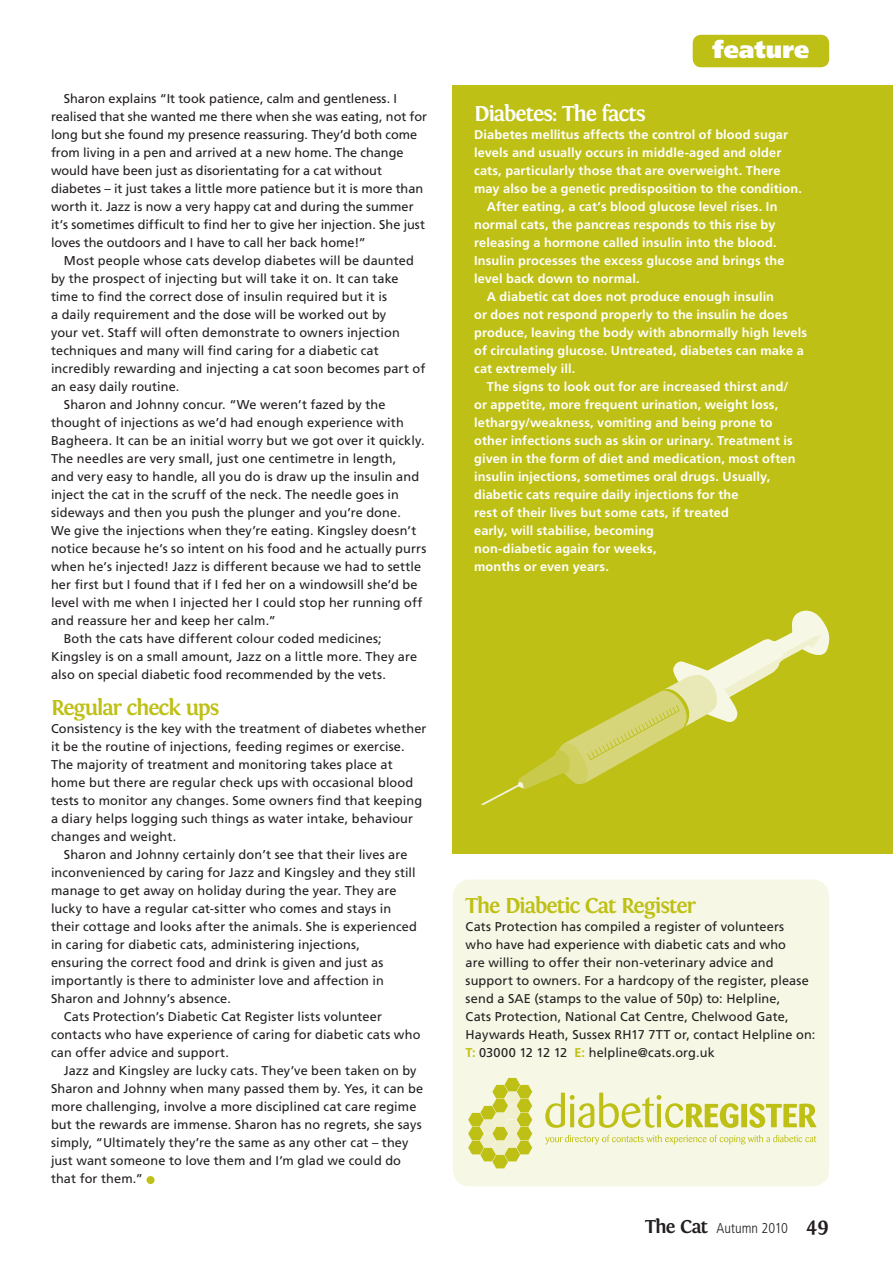
<style>
.page{position:relative;width:893px;height:1263px;background:#fff}
.page>*{position:absolute;margin:0;border:0;box-sizing:border-box;transform-origin:0 0}
.t1{font:900 24px "Frutiger";color:#fff}
.t2{font:700 22.5px "Fontin";letter-spacing:-.055em;color:#bec015}
.t3{font:700 22.5px "Fontin";letter-spacing:-.055em;color:#fff}
.t4{font:300 condensed 14.25px "Frutiger";color:#231f20}
.t5{font:12.75px/18px "Frutiger";letter-spacing:.01em;color:#231f20}
.t6{font:700 12.75px "Frutiger";letter-spacing:.01em;color:#fff}
.s1{font-weight:700;color:#bec015}
.s2{font-family:"Fontin";font-weight:700;font-stretch:normal;font-size:19.5px}
.s3{font-family:"Fontin";font-weight:700;font-stretch:normal;font-size:21px}
</style>
<div class="page">
<div style="left:453px;top:879px;width:376px;height:307px;background:#f6f7e5;border-radius:17px"></div>
<svg style="left:545px;top:1092px;width:193px;height:36px"></svg>
<div style="left:741px;top:1104px;width:6px;height:23px;background:#bec015"></div>
<svg style="left:749px;top:1103px;width:67px;height:25px"></svg>
<svg style="left:545px;top:1135px;width:271px;height:9px"></svg>
<svg style="left:468px;top:1078px;width:65px;height:91px"></svg>
<div style="left:693px;top:35px;width:136px;height:32px;background:#bec015;border-radius:9px"></div>
<div style="left:453px;top:85px;width:440px;height:769px;background:#bec015"></div>
<div style="left:147px;top:1176px;width:8px;height:8px;background:#bec015;border-radius:50%"></div>
<svg style="left:481px;top:610px;width:349px;height:195px"></svg>
<p class="t5" style="left:51px;top:89px;width:378px;text-indent:13px">Sharon explains “It took patience, calm and gentleness. I realised that she wanted me there when she was eating, not for long but she found my presence reassuring. They’d both come from living in a pen and arrived at a new home. The change would have been just as disorientating for a cat without diabetes – it just takes a little more patience but it is more than worth it. Jazz is now a very happy cat and during the summer it’s sometimes difficult to find her to give her injection. She just loves the outdoors and I have to call her back home!”</p>
<p class="t5" style="left:64px;top:252px;width:352px">Most people whose cats develop diabetes will be daunted</p>
<p class="t5" style="left:51px;top:270px;width:349px">by the prospect of injecting but will take it on. It can take</p>
<p class="t5" style="left:51px;top:288px;width:338px">time to find the correct dose of insulin required but it is</p>
<p class="t5" style="left:51px;top:306px;width:337px">a daily requirement and the dose will be worked out by</p>
<p class="t5" style="left:51px;top:324px;width:350px">your vet. Staff will often demonstrate to owners injection</p>
<p class="t5" style="left:51px;top:342px;width:329px">techniques and many will find caring for a diabetic cat</p>
<p class="t5" style="left:51px;top:360px;width:376px">incredibly rewarding and injecting a cat soon becomes part of</p>
<p class="t5" style="left:51px;top:378px;width:130px">an easy daily routine.</p>
<p class="t5" style="left:64px;top:396px;width:323px">Sharon and Johnny concur. “We weren’t fazed by the</p>
<p class="t5" style="left:51px;top:414px;width:354px">thought of injections as we’d had enough experience with</p>
<p class="t5" style="left:51px;top:432px;width:375px">Bagheera. It can be an initial worry but we got over it quickly.</p>
<p class="t5" style="left:51px;top:450px;width:347px">The needles are very small, just one centimetre in length,</p>
<p class="t5" style="left:51px;top:468px;width:370px">and very easy to handle, all you do is draw up the insulin and</p>
<p class="t5" style="left:51px;top:486px;width:349px">inject the cat in the scruff of the neck. The needle goes in</p>
<p class="t5" style="left:51px;top:504px;width:351px">sideways and then you push the plunger and you’re done.</p>
<p class="t5" style="left:51px;top:522px;width:367px">We give the injections when they’re eating. Kingsley doesn’t</p>
<p class="t5" style="left:51px;top:540px;width:377px">notice because he’s so intent on his food and he actually purrs</p>
<p class="t5" style="left:51px;top:558px;width:372px">when he’s injected! Jazz is different because we had to settle</p>
<p class="t5" style="left:51px;top:576px;width:368px">her first but I found that if I fed her on a windowsill she’d be</p>
<p class="t5" style="left:51px;top:594px;width:373px">level with me when I injected her I could stop her running off</p>
<p class="t5" style="left:51px;top:612px;width:226px">and reassure her and keep her calm.”</p>
<p class="t5" style="left:64px;top:630px;width:320px">Both the cats have different colour coded medicines;</p>
<p class="t5" style="left:51px;top:648px;width:368px">Kingsley is on a small amount, Jazz on a little more. They are</p>
<p class="t5" style="left:51px;top:666px;width:336px">also on special diabetic food recommended by the vets.</p>
<h2 class="t2" style="left:51px;top:695px;width:170px">Regular check ups</h2>
<p class="t5" style="left:51px;top:719px;width:377px">Consistency is the key with the treatment of diabetes whether it be the routine of injections, feeding regimes or exercise.<br>The majority of treatment and monitoring takes place at home but there are regular check ups with occasional blood tests to monitor any changes. Some owners find that keeping a diary helps logging such things as water intake, behaviour changes and weight.</p>
<p class="t5" style="left:64px;top:846px;width:345px">Sharon and Johnny certainly don’t see that their lives are</p>
<p class="t5" style="left:51px;top:864px;width:366px">inconvenienced by caring for Jazz and Kingsley and they still</p>
<p class="t5" style="left:51px;top:882px;width:347px">manage to get away on holiday during the year. They are</p>
<p class="t5" style="left:51px;top:900px;width:342px">lucky to have a regular cat-sitter who comes and stays in</p>
<p class="t5" style="left:51px;top:918px;width:367px">their cottage and looks after the animals. She is experienced</p>
<p class="t5" style="left:51px;top:936px;width:310px">in caring for diabetic cats, administering injections,</p>
<p class="t5" style="left:51px;top:954px;width:334px">ensuring the correct food and drink is given and just as</p>
<p class="t5" style="left:51px;top:972px;width:334px">importantly is there to administer love and affection in</p>
<p class="t5" style="left:51px;top:990px;width:181px">Sharon and Johnny’s absence.</p>
<p class="t5" style="left:64px;top:1008px;width:320px">Cats Protection’s Diabetic Cat Register lists volunteer</p>
<p class="t5" style="left:51px;top:1026px;width:371px">contacts who have experience of caring for diabetic cats who</p>
<p class="t5" style="left:51px;top:1044px;width:180px">can offer advice and support.</p>
<p class="t5" style="left:64px;top:1062px;width:354px">Jazz and Kingsley are lucky cats. They’ve been taken on by</p>
<p class="t5" style="left:51px;top:1080px;width:374px">Sharon and Johnny when many passed them by. Yes, it can be</p>
<p class="t5" style="left:51px;top:1098px;width:367px">more challenging, involve a more disciplined cat care regime</p>
<p class="t5" style="left:51px;top:1116px;width:372px">but the rewards are immense. Sharon has no regrets, she says</p>
<p class="t5" style="left:51px;top:1134px;width:359px">simply, “Ultimately they’re the same as any other cat – they</p>
<p class="t5" style="left:51px;top:1152px;width:352px">just want someone to love them and I’m glad we could do</p>
<p class="t5" style="left:51px;top:1170px;width:93px">that for them.”</p>
<h1 class="t1" style="left:713px;top:35px;width:98px">feature</h1>
<h2 class="t3" style="left:474px;top:101px;width:173px">Diabetes: The facts</h2>
<p class="t6" style="left:474px;top:127px;width:315px">Diabetes mellitus affects the control of blood sugar</p>
<p class="t6" style="left:474px;top:145px;width:309px">levels and usually occurs in middle-aged and older</p>
<p class="t6" style="left:474px;top:163px;width:308px">cats, particularly those that are overweight. There</p>
<p class="t6" style="left:474px;top:181px;width:329px">may also be a genetic predisposition to the condition.</p>
<p class="t6" style="left:487px;top:199px;width:292px">After eating, a cat’s blood glucose level rises. In</p>
<p class="t6" style="left:474px;top:217px;width:303px">normal cats, the pancreas responds to this rise by</p>
<p class="t6" style="left:474px;top:235px;width:304px">releasing a hormone called insulin into the blood.</p>
<p class="t6" style="left:474px;top:253px;width:312px">Insulin processes the excess glucose and brings the</p>
<p class="t6" style="left:474px;top:271px;width:167px">level back down to normal.</p>
<p class="t6" style="left:487px;top:289px;width:289px">A diabetic cat does not produce enough insulin</p>
<p class="t6" style="left:474px;top:307px;width:315px">or does not respond properly to the insulin he does</p>
<p class="t6" style="left:474px;top:325px;width:334px">produce, leaving the body with abnormally high levels</p>
<p class="t6" style="left:474px;top:343px;width:331px">of circulating glucose. Untreated, diabetes can make a</p>
<p class="t6" style="left:474px;top:361px;width:103px">cat extremely ill.</p>
<p class="t6" style="left:487px;top:379px;width:303px">The signs to look out for are increased thirst and/</p>
<p class="t6" style="left:474px;top:397px;width:306px">or appetite, more frequent urination, weight loss,</p>
<p class="t6" style="left:474px;top:415px;width:300px">lethargy/weakness, vomiting and being prone to</p>
<p class="t6" style="left:474px;top:433px;width:320px">other infections such as skin or urinary. Treatment is</p>
<p class="t6" style="left:474px;top:451px;width:323px">given in the form of diet and medication, most often</p>
<p class="t6" style="left:474px;top:469px;width:298px">insulin injections, sometimes oral drugs. Usually,</p>
<p class="t6" style="left:474px;top:487px;width:266px">diabetic cats require daily injections for the</p>
<p class="t6" style="left:474px;top:505px;width:256px">rest of their lives but some cats, if treated</p>
<p class="t6" style="left:474px;top:523px;width:181px">early, will stabilise, becoming</p>
<p class="t6" style="left:474px;top:541px;width:184px">non-diabetic again for weeks,</p>
<p class="t6" style="left:474px;top:559px;width:136px">months or even years.</p>
<h2 class="t2" style="left:466px;top:893px;width:232px">The Diabetic Cat Register</h2>
<p class="t5" style="left:466px;top:917px;width:351px">Cats Protection has compiled a register of volunteers<br>who have had experience with diabetic cats and who<br>are willing to offer their non-veterinary advice and support to owners. For a hardcopy of the register, please send a SAE (stamps to the value of 50p) to: Helpline,<br>Cats Protection, National Cat Centre, Chelwood Gate, Haywards Heath, Sussex RH17 7TT or, contact Helpline on:<br><span class="s1">T:</span> 03000 12 12 12 <span class="s1">E:</span> helpline@cats.org.uk</p>
<p class="t4" style="left:645px;top:1220px;width:186px"><span class="s2">The Cat</span> Autumn 2010 <span class="s3">49</span></p>
</div>
